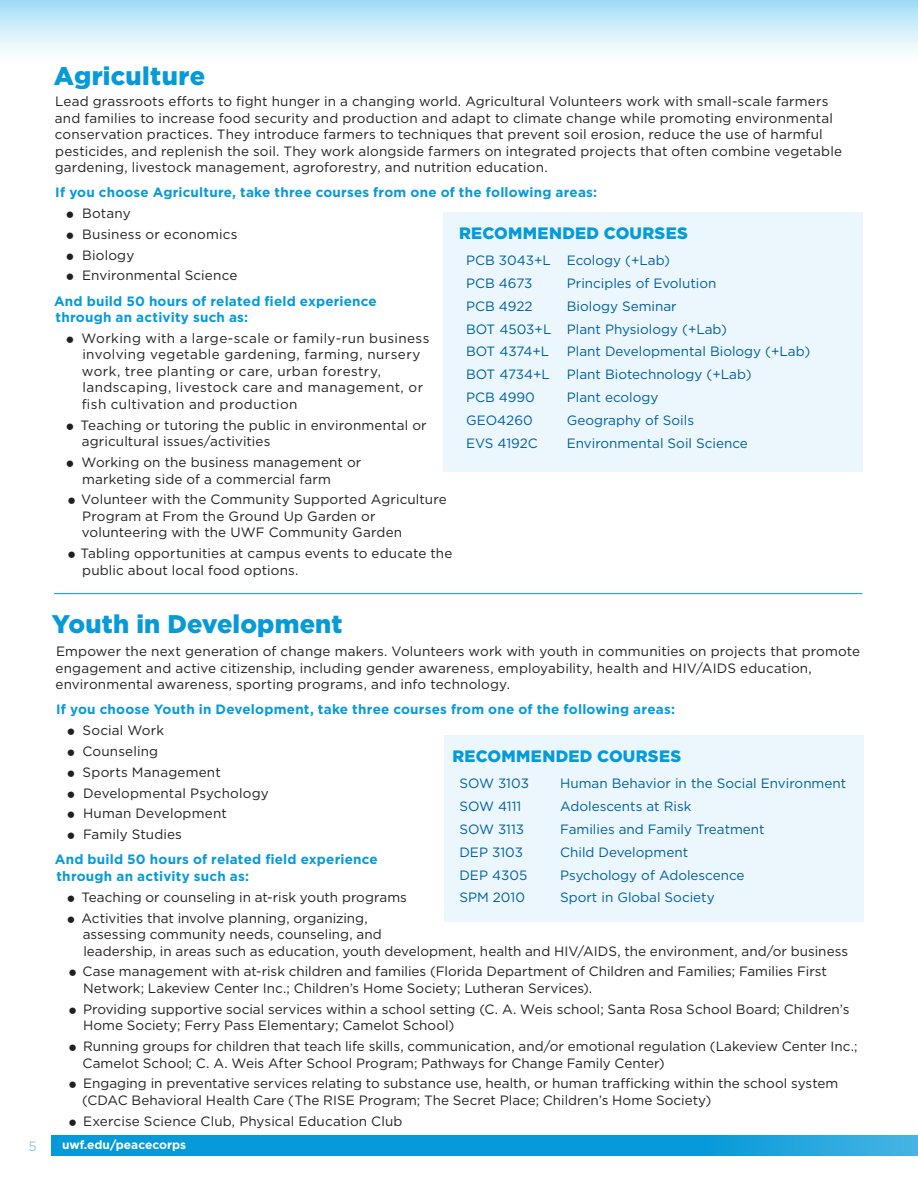
<style>
.page{position:relative;width:918px;height:1188px;background:#fff}
.page>*{position:absolute;margin:0;border:0;box-sizing:border-box;transform-origin:0 0}
.Heading_Three{font:900 25.5px "Gotham";letter-spacing:.005em;color:#069ad9}
.Courses{font:900 16.5px "Gotham";letter-spacing:.015em;color:#069ad9}
.Body{font:13.5px/16.5px "Gotham";letter-spacing:.005em;color:#231f20}
.t1{font:13.5px "Gotham";color:#005e9e}
.Callout_text{font:700 13.5px/16.5px "Gotham";letter-spacing:.015em;color:#069ad9}
.Body-2{font:13.5px/16.5px "Gotham";letter-spacing:.03em;color:#231f20}
.t2{font:13.5px "Gotham";color:#8bc3ea}
.t3{font:700 12px "Gotham";color:#fff}
</style>
<div class="page">
<svg style="left:51px;top:1135px;width:867px;height:21px;background:#0e9dda"></svg>
<div style="left:0;top:0;width:918px;height:65px;background:linear-gradient(to bottom,#a3ddf5,#fff)"></div>
<div style="left:445px;top:735px;width:419px;height:186px;background:#ebf7fd"></div>
<hr style="left:54px;top:593px;width:808px;height:1px;background:#069ad9">
<div style="left:443px;top:213px;width:419px;height:259px;background:#ebf7fd"></div>
<p class="Heading_Three" style="left:54px;top:59px;width:153px">Agriculture</p>
<p class="Body" style="left:55px;top:93px;width:789px">Lead grassroots efforts to fight hunger in a changing world. Agricultural Volunteers work with small-scale farmers and families to increase food security and production and adapt to climate change while promoting environmental conservation practices. They introduce farmers to techniques that prevent soil erosion, reduce the use of harmful pesticides, and replenish the soil. They work alongside farmers on integrated projects that often combine vegetable gardening, livestock management, agroforestry, and nutrition education.</p>
<p class="Callout_text" style="left:55px;top:184px;width:543px">If you choose Agriculture, take three courses from one of the following areas:</p>
<p class="Body" style="left:66px;top:205px;width:67px">⚫ Botany</p>
<p class="Body" style="left:66px;top:225px;width:173px">⚫ Business or economics</p>
<p class="Body" style="left:66px;top:246px;width:70px">⚫ Biology</p>
<p class="Body" style="left:66px;top:267px;width:173px">⚫ Environmental Science</p>
<p class="Callout_text" style="left:54px;top:292px;width:324px">And build 50 hours of related field experience through an activity such as:</p>
<p class="Body-2" style="left:82px;top:330px;width:349px;text-indent:-16px">⚫ Working with a large-scale or family-run business involving vegetable gardening, farming, nursery work, tree planting or care, urban forestry, landscaping, livestock care and management, or fish cultivation and production</p>
<p class="Body" style="left:82px;top:416px;width:346px;text-indent:-16px">⚫ Teaching or tutoring the public in environmental or agricultural issues/activities</p>
<p class="Body" style="left:82px;top:454px;width:281px;text-indent:-17px">⚫ Working on the business management or marketing side of a commercial farm</p>
<p class="Body" style="left:82px;top:491px;width:367px;text-indent:-15px">⚫ Volunteer with the Community Supported Agriculture<br>Program at From the Ground Up Garden or volunteering with the UWF Community Garden</p>
<p class="Body" style="left:82px;top:545px;width:372px;text-indent:-15px">⚫ Tabling opportunities at campus events to educate the public about local food options.</p>
<p class="Courses" style="left:459px;top:222px;width:230px">RECOMMENDED COURSES</p>
<p class="t1" style="left:466px;top:252px;width:86px">PCB 3043+L</p>
<p class="t1" style="left:567px;top:252px;width:105px">Ecology (+Lab)</p>
<p class="t1" style="left:466px;top:275px;width:68px">PCB 4673</p>
<p class="t1" style="left:567px;top:275px;width:151px">Principles of Evolution</p>
<p class="t1" style="left:466px;top:297px;width:68px">PCB 4922</p>
<p class="t1" style="left:567px;top:297px;width:111px">Biology Seminar</p>
<p class="t1" style="left:466px;top:320px;width:87px">BOT 4503+L</p>
<p class="t1" style="left:567px;top:320px;width:162px">Plant Physiology (+Lab)</p>
<p class="t1" style="left:466px;top:343px;width:85px">BOT 4374+L</p>
<p class="t1" style="left:567px;top:343px;width:245px">Plant Developmental Biology (+Lab)</p>
<p class="t1" style="left:466px;top:366px;width:85px">BOT 4734+L</p>
<p class="t1" style="left:567px;top:366px;width:186px">Plant Biotechnology (+Lab)</p>
<p class="t1" style="left:466px;top:389px;width:70px">PCB 4990</p>
<p class="t1" style="left:567px;top:389px;width:93px">Plant ecology</p>
<p class="t1" style="left:466px;top:411px;width:68px">GEO4260</p>
<p class="t1" style="left:567px;top:411px;width:129px">Geography of Soils</p>
<p class="t1" style="left:466px;top:434px;width:73px">EVS 4192C</p>
<p class="t1" style="left:567px;top:434px;width:183px">Environmental Soil Science</p>
<p class="Heading_Three" style="left:52px;top:606px;width:292px">Youth in Development</p>
<p class="Body" style="left:56px;top:643px;width:806px">Empower the next generation of change makers. Volunteers work with youth in communities on projects that promote engagement and active citizenship, including gender awareness, employability, health and HIV/AIDS education, environmental awareness, sporting programs, and info technology.</p>
<p class="Callout_text" style="left:56px;top:701px;width:620px">If you choose Youth in Development, take three courses from one of the following areas:</p>
<p class="Body" style="left:66px;top:722px;width:99px">⚫ Social Work</p>
<p class="Body" style="left:66px;top:743px;width:93px">⚫ Counseling</p>
<p class="Body" style="left:66px;top:764px;width:156px">⚫ Sports Management</p>
<p class="Body" style="left:66px;top:784px;width:204px">⚫ Developmental Psychology</p>
<p class="Body" style="left:66px;top:805px;width:162px">⚫ Human Development</p>
<p class="Body" style="left:66px;top:826px;width:117px">⚫ Family Studies</p>
<p class="Callout_text" style="left:55px;top:851px;width:324px">And build 50 hours of related field experience through an activity such as:</p>
<p class="Body" style="left:66px;top:888px;width:342px">⚫ Teaching or counseling in at-risk youth programs</p>
<p class="Body" style="left:83px;top:909px;width:767px;text-indent:-16px">⚫ Activities that involve planning, organizing,<br>assessing community needs, counseling, and<br>leadership, in areas such as education, youth development, health and HIV/AIDS, the environment, and/or business</p>
<p class="Body" style="left:83px;top:963px;width:746px;text-indent:-15px">⚫ Case management with at-risk children and families (Florida Department of Children and Families; Families First<br>Network; Lakeview Center Inc.; Children’s Home Society; Lutheran Services).</p>
<p class="Body" style="left:83px;top:1000px;width:768px;text-indent:-15px">⚫ Providing supportive social services within a school setting (C. A. Weis school; Santa Rosa School Board; Children’s<br>Home Society; Ferry Pass Elementary; Camelot School)</p>
<p class="Body" style="left:82px;top:1038px;width:777px;text-indent:-14px">⚫ Running groups for children that teach life skills, communication, and/or emotional regulation (Lakeview Center Inc.;<br>Camelot School; C. A. Weis After School Program; Pathways for Change Family Center)</p>
<p class="Body" style="left:82px;top:1075px;width:758px;text-indent:-14px">⚫ Engaging in preventative services relating to substance use, health, or human trafficking within the school system (CDAC Behavioral Health Care (The RISE Program; The Secret Place; Children’s Home Society)</p>
<p class="Body" style="left:68px;top:1112px;width:336px">⚫ Exercise Science Club, Physical Education Club</p>
<p class="Courses" style="left:452px;top:745px;width:230px">RECOMMENDED COURSES</p>
<p class="t1" style="left:459px;top:775px;width:71px">SOW 3103</p>
<p class="t1" style="left:560px;top:775px;width:288px">Human Behavior in the Social Environment</p>
<p class="t1" style="left:459px;top:798px;width:63px">SOW 4111</p>
<p class="t1" style="left:560px;top:798px;width:133px">Adolescents at Risk</p>
<p class="t1" style="left:459px;top:821px;width:66px">SOW 3113</p>
<p class="t1" style="left:560px;top:821px;width:206px">Families and Family Treatment</p>
<p class="t1" style="left:459px;top:843px;width:65px">DEP 3103</p>
<p class="t1" style="left:560px;top:843px;width:129px">Child Development</p>
<p class="t1" style="left:459px;top:866px;width:69px">DEP 4305</p>
<p class="t1" style="left:560px;top:866px;width:186px">Psychology of Adolescence</p>
<p class="t1" style="left:459px;top:889px;width:67px">SPM 2010</p>
<p class="t1" style="left:560px;top:889px;width:156px">Sport in Global Society</p>
<p class="t2" style="left:29px;top:1137px;width:10px">5</p>
<p class="t3" style="left:62px;top:1137px;width:126px">uwf.edu/peacecorps</p>
</div>
